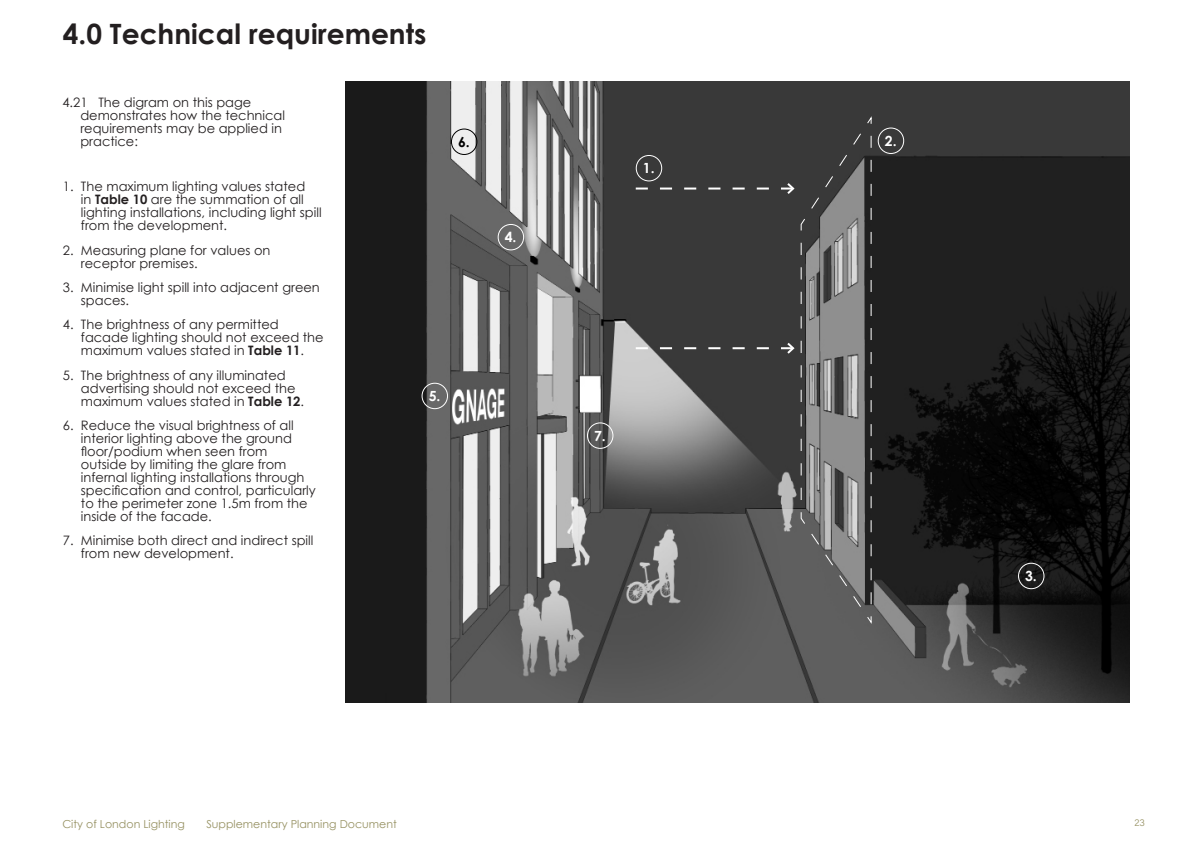
<style>
.page{position:relative;width:1191px;height:842px;background:#fff}
.page>*{position:absolute;margin:0;border:0;box-sizing:border-box;transform-origin:0 0}
.t1{font:700 28px "Century Gothic";color:#231f20}
.t2{font:700 14px "Century Gothic";color:#fff}
.t3{font:700 14px "Century Gothic";color:#000}
.t4{font:13px/13px "Century Gothic";color:#231f20}
.t5{font:11px "Century Gothic";color:#969162}
.t6{font:10px "Acumin Variable Concept";color:#969162}
.s1{font-weight:700}
</style>
<div class="page">
<img style="left:346px;top:81px;width:783px;height:621px">
<div style="left:877px;top:128px;width:27px;height:26px;border:1px solid #fff;border-radius:50%"></div>
<div style="left:1018px;top:563px;width:26px;height:26px;border:1px solid #fff;border-radius:50%"></div>
<div style="left:421px;top:383px;width:27px;height:26px;border:1px solid #fff;border-radius:50%"></div>
<svg style="left:450px;top:114px;width:422px;height:512px;background:#6a6a6a"></svg>
<p class="t1" style="left:63px;top:12px;width:365px">4.0 Technical requirements</p>
<p class="t4" style="left:80px;top:95px;width:206px;text-indent:-18px">4.21 The digram on this page demonstrates how the technical requirements may be applied in practice:</p>
<p class="t4" style="left:81px;top:180px;width:242px;text-indent:-18px">1. The maximum lighting values stated<br>in <span class="s1">Table 10</span> are the summation of all lighting installations, including light spill from the development.</p>
<p class="t4" style="left:81px;top:243px;width:191px;text-indent:-18px">2. Measuring plane for values on receptor premises.</p>
<p class="t4" style="left:81px;top:280px;width:240px;text-indent:-18px">3. Minimise light spill into adjacent green spaces.</p>
<p class="t4" style="left:81px;top:318px;width:244px;text-indent:-18px">4. The brightness of any permitted facade lighting should not exceed the maximum values stated in <span class="s1">Table 11</span>.</p>
<p class="t4" style="left:81px;top:368px;width:225px;text-indent:-18px">5. The brightness of any illuminated advertising should not exceed the maximum values stated in <span class="s1">Table 12</span>.</p>
<p class="t4" style="left:81px;top:418px;width:236px;text-indent:-18px">6. Reduce the visual brightness of all interior lighting above the ground floor/podium when seen from outside by limiting the glare from infernal lighting installations through specification and control, particularly to the perimeter zone 1.5m from the inside of the facade.</p>
<p class="t4" style="left:81px;top:534px;width:234px;text-indent:-18px">7. Minimise both direct and indirect spill from new development.</p>
<p class="t3" style="left:458px;top:131px;width:13px">6.</p>
<p class="t2" style="left:429px;top:385px;width:13px">5.</p>
<p class="t2" style="left:505px;top:227px;width:13px">4.</p>
<p class="t2" style="left:643px;top:158px;width:13px">1.</p>
<p class="t2" style="left:594px;top:425px;width:13px">7.</p>
<p class="t2" style="left:885px;top:130px;width:13px">2.</p>
<p class="t2" style="left:1025px;top:565px;width:13px">3.</p>
<p class="t5" style="left:62px;top:816px;width:124px">City of London Lighting</p>
<p class="t5" style="left:206px;top:816px;width:192px">Supplementary Planning Document</p>
<p class="t6" style="left:1134px;top:815px;width:12px">23</p>
</div>
